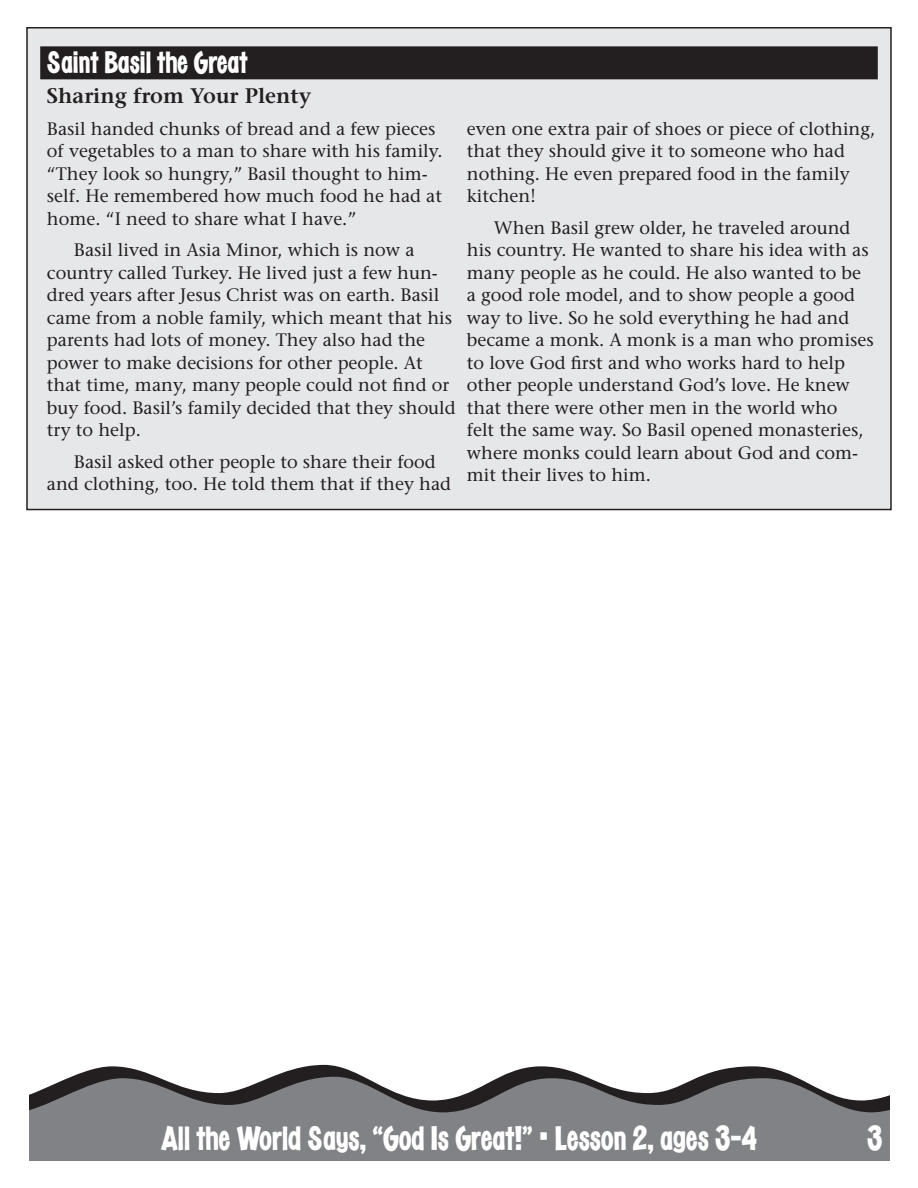
<style>
.page{position:relative;width:918px;height:1188px;background:#fff}
.page>*{position:absolute;margin:0;border:0;box-sizing:border-box;transform-origin:0 0}
.t1{font:34.5px "Cuckoo";color:#fff}
.t2{font:31.5px "Cuckoo";color:#fff}
.t3{font:600 21px "Stone Serif Std";color:#231f20}
.t4{font:500 18px/22.5px "Stone Serif Std";color:#231f20}
</style>
<div class="page">
<svg style="left:71px;top:1065px;width:725px;height:12px"></svg>
<svg style="left:29px;top:1077px;width:861px;height:84px;background:#818285"></svg>
<div style="left:27px;top:28px;width:864px;height:482px;background:#e6e7e9"></div>
<div style="left:40px;top:46px;width:838px;height:33px;background:#231f20"></div>
<h2 class="t2" style="left:47px;top:45px;width:202px">Saint Basil the Great</h2>
<p class="t3" style="left:47px;top:84px;width:266px">Sharing from Your Plenty</p>
<p class="t4" style="left:47px;top:117px;width:397px">Basil handed chunks of bread and a few pieces of vegetables to a man to share with his family. “They look so hungry,” Basil thought to him&shy;self. He remembered how much food he had at home. “I need to share what I have.”</p>
<p class="t4" style="left:47px;top:239px;width:410px;text-indent:27px">Basil lived in Asia Minor, which is now a country called Turkey. He lived just a few hun&shy;dred years after Jesus Christ was on earth. Basil came from a noble family, which meant that his parents had lots of money. They also had the power to make decisions for other people. At that time, many, many people could not find or buy food. Basil’s family decided that they should try to help.</p>
<p class="t4" style="left:47px;top:450px;width:406px;text-indent:27px">Basil asked other people to share their food and clothing, too. He told them that if they had</p>
<p class="t4" style="left:467px;top:117px;width:410px">even one extra pair of shoes or piece of clothing, that they should give it to someone who had nothing. He even prepared food in the family kitchen!</p>
<p class="t4" style="left:467px;top:216px;width:408px;text-indent:27px">When Basil grew older, he traveled around his country. He wanted to share his idea with as many people as he could. He also wanted to be a good role model, and to show people a good way to live. So he sold everything he had and became a monk. A monk is a man who promises to love God first and who works hard to help other people understand God’s love. He knew that there were other men in the world who<br>felt the same way. So Basil opened monasteries, where monks could learn about God and com&shy;mit their lives to him.</p>
<h1 class="t1" style="left:161px;top:1118px;width:598px">All the World Says, “God Is Great!” • Lesson 2, ages 3-4</h1>
<h1 class="t1" style="left:867px;top:1118px;width:17px">3</h1>
</div>
